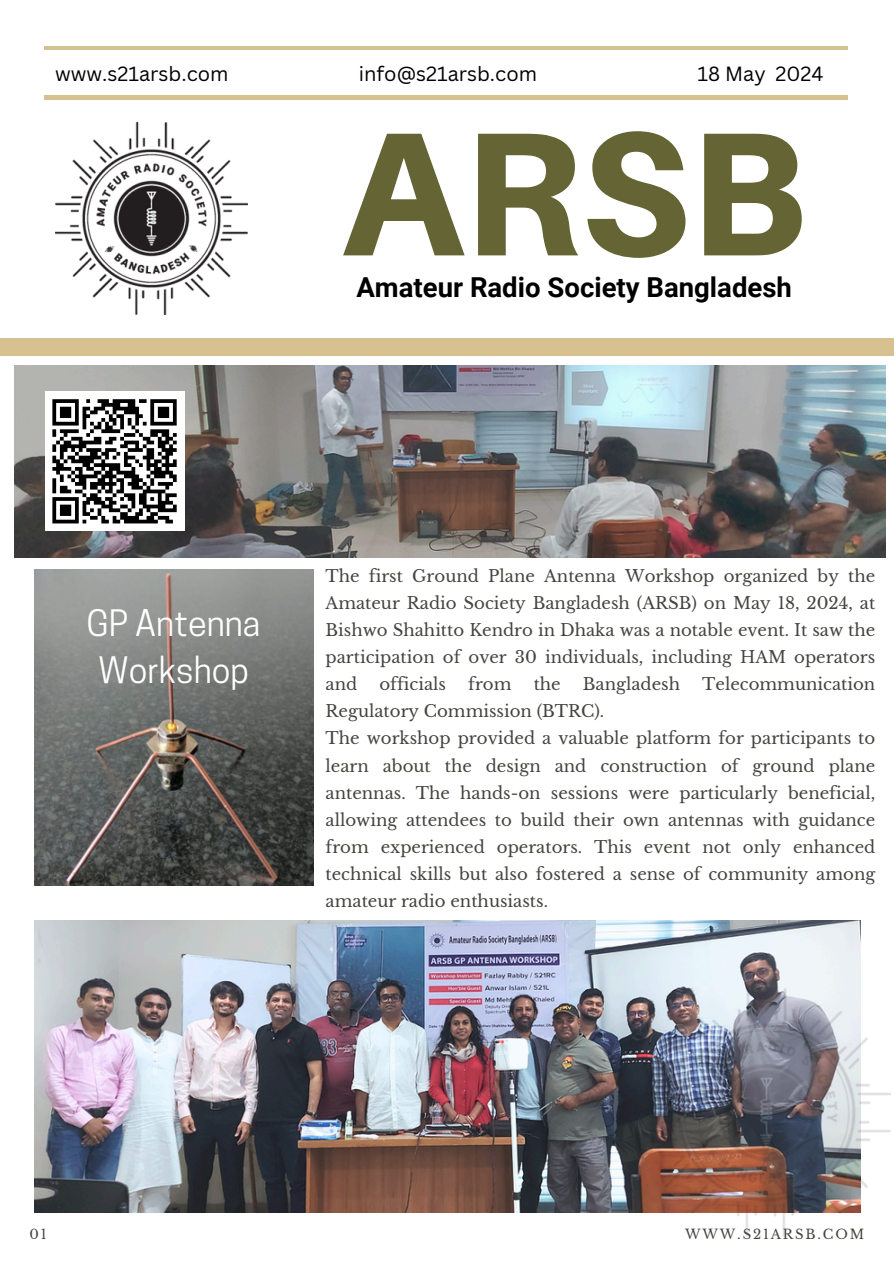
<style>
.page{position:relative;width:894px;height:1264px;background:#fff}
.page>*{position:absolute;margin:0;border:0;box-sizing:border-box;transform-origin:0 0}
.t1{font:800 176.25px "Aileron";color:#646434}
.t2{font:34.2px/47.2px "Cooper Hewitt";color:#fff;text-align:center}
.t3{font:700 27.45px "Roboto";color:#000}
.t4{font:19.95px "Canva Sans";color:#000}
.t5{font:16.5px/27px "Libre Baskerville";color:#444440;text-align:justify}
.t6{font:13.2px "Libre Baskerville";letter-spacing:.14em;color:#444440}
</style>
<div class="page">
<hr style="left:45px;top:96px;width:802px;height:3px;background:#d7c190">
<hr style="left:45px;top:47px;width:802px;height:3px;background:#d7c190">
<div style="left:0;top:338px;width:893px;height:17px;background:#d7c190"></div>
<img style="left:34px;top:920px;width:826px;height:292px">
<img style="left:55px;top:122px;width:192px;height:193px">
<img style="left:14px;top:366px;width:871px;height:191px">
<img style="left:642px;top:988px;width:248px;height:248px">
<img style="left:34px;top:569px;width:279px;height:316px">
<div style="left:45px;top:391px;width:139px;height:140px;background:#fff"></div>
<svg style="left:52px;top:399px;width:125px;height:125px"></svg>
<p class="t4" style="left:55px;top:59px;width:175px">www.s21arsb.com</p>
<p class="t4" style="left:359px;top:59px;width:180px">info@s21arsb.com</p>
<p class="t4" style="left:697px;top:59px;width:128px">18 May 2024</p>
<p class="t1" style="left:341px;top:84px;width:467px">ARSB</p>
<h3 class="t3" style="left:356px;top:271px;width:437px">Amateur Radio Society Bangladesh</h3>
<p class="t2" style="left:87px;top:603px;width:175px">GP Antenna<br>Workshop</p>
<h4 class="t5" style="left:325px;top:563px;width:551px">The first Ground Plane Antenna Workshop organized by the Amateur Radio Society Bangladesh (ARSB) on May 18, 2024, at Bishwo Shahitto Kendro in Dhaka was a notable event. It saw the participation of over 30 individuals, including HAM operators and</h4>
<h4 class="t5" style="left:379px;top:671px;width:68px">officials</h4>
<h4 class="t5" style="left:468px;top:671px;width:45px">from</h4>
<h4 class="t5" style="left:533px;top:671px;width:29px">the</h4>
<h4 class="t5" style="left:582px;top:671px;width:99px">Bangladesh</h4>
<h4 class="t5" style="left:702px;top:671px;width:174px">Telecommunication</h4>
<h4 class="t5" style="left:325px;top:698px;width:551px;text-align:left">Regulatory Commission (BTRC).<br>The workshop provided a valuable platform for participants to learn about the design and construction of ground plane antennas. The hands-on sessions were particularly beneficial, allowing attendees to build their own antennas with guidance from experienced operators. This event not only enhanced technical skills but also fostered a sense of community among amateur radio enthusiasts.</h4>
<h1 class="t6" style="left:29px;top:1226px;width:19px">01</h1>
<h4 class="t6" style="left:685px;top:1226px;width:180px">WWW.S21ARSB.COM</h4>
</div>
